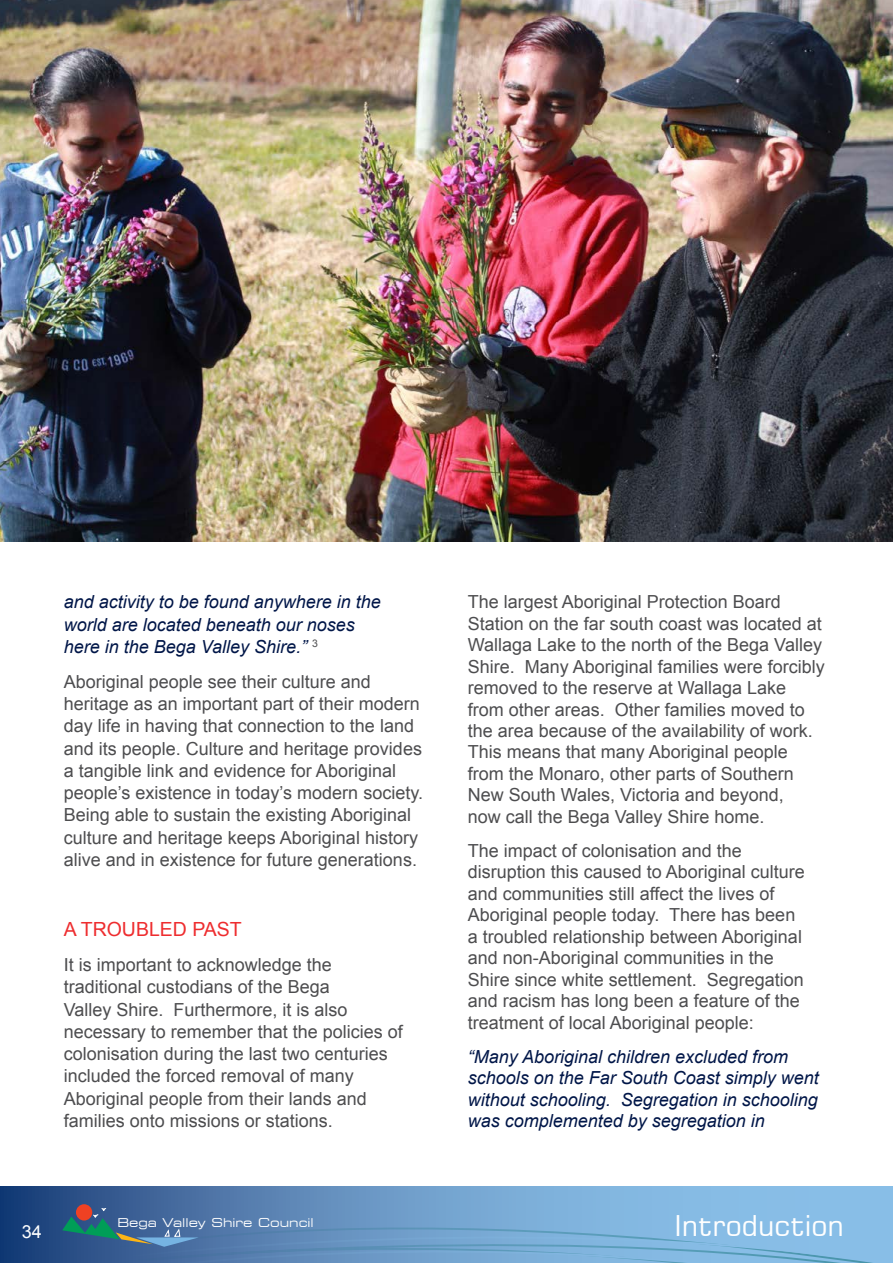
<style>
.page{position:relative;width:893px;height:1263px;background:#fff}
.page>*{position:absolute;margin:0;border:0;box-sizing:border-box;transform-origin:0 0}
.t1{font:28.5px "Square 721 BT";color:#fff}
.t2{font:19.5px "Arial";color:#ee2d2f}
.t3{font:18px/21.5px "Arial";color:#4d4d4f}
.t4{font:italic 18px/21.5px "Arial";color:#001648}
.t5{font:18px "Arial";color:#fff}
.t6{font:expanded 12px "Square 721 BT";color:#fff}
</style>
<div class="page">
<svg style="left:0;top:1186px;width:893px;height:77px;background:#5c89b8"></svg>
<svg style="left:76px;top:1204px;width:16px;height:16px"></svg>
<svg style="left:62px;top:1208px;width:831px;height:55px;background:#6c9cc6"></svg>
<img style="left:0;top:0;width:893px;height:541px">
<p class="t4" style="left:64px;top:593px;width:319px;line-height:22.2px">and activity to be found anywhere in the world are located beneath our noses here in the Bega Valley Shire.” <sup>3</sup></p>
<p class="t3" style="left:64px;top:672px;width:361px;line-height:22.2px">Aboriginal people see their culture and heritage as an important part of their modern day life in having that connection to the land and its people. Culture and heritage provides a tangible link and evidence for Aboriginal people’s existence in today’s modern society.<br>Being able to sustain the existing Aboriginal culture and heritage keeps Aboriginal history alive and in existence for future generations.</p>
<p class="t2" style="left:64px;top:921px;width:180px">A TrOuBleD PAST</p>
<p class="t3" style="left:64px;top:955px;width:341px;line-height:22.2px">it is important to acknowledge the traditional custodians of the Bega<br>valley Shire. Furthermore, it is also necessary to remember that the policies of colonisation during the last two centuries included the forced removal of many Aboriginal people from their lands and families onto missions or stations.</p>
<p class="t3" style="left:468px;top:592px;width:359px">The largest Aboriginal Protection Board Station on the far south coast was located at wallaga lake to the north of the Bega valley Shire. Many Aboriginal families were forcibly removed to the reserve at wallaga lake from other areas. Other families moved to the area because of the availability of work.<br>This means that many Aboriginal people from the Monaro, other parts of Southern New South wales, victoria and beyond,<br>now call the Bega valley Shire home.</p>
<p class="t3" style="left:468px;top:841px;width:339px">The impact of colonisation and the disruption this caused to Aboriginal culture and communities still affect the lives of Aboriginal people today. There has been a troubled relationship between Aboriginal and non-Aboriginal communities in the Shire since white settlement. Segregation and racism has long been a feature of the treatment of local Aboriginal people:</p>
<p class="t4" style="left:468px;top:1047px;width:353px">“Many Aboriginal children excluded from schools on the Far South Coast simply went without schooling. Segregation in schooling was complemented by segregation in</p>
<p class="t5" style="left:22px;top:1223px;width:22px">34</p>
<h1 class="t1" style="left:675px;top:1215px;width:171px">Introduction</h1>
<p class="t6" style="left:118px;top:1218px;width:198px">Bega Valley Shire Council</p>
</div>
